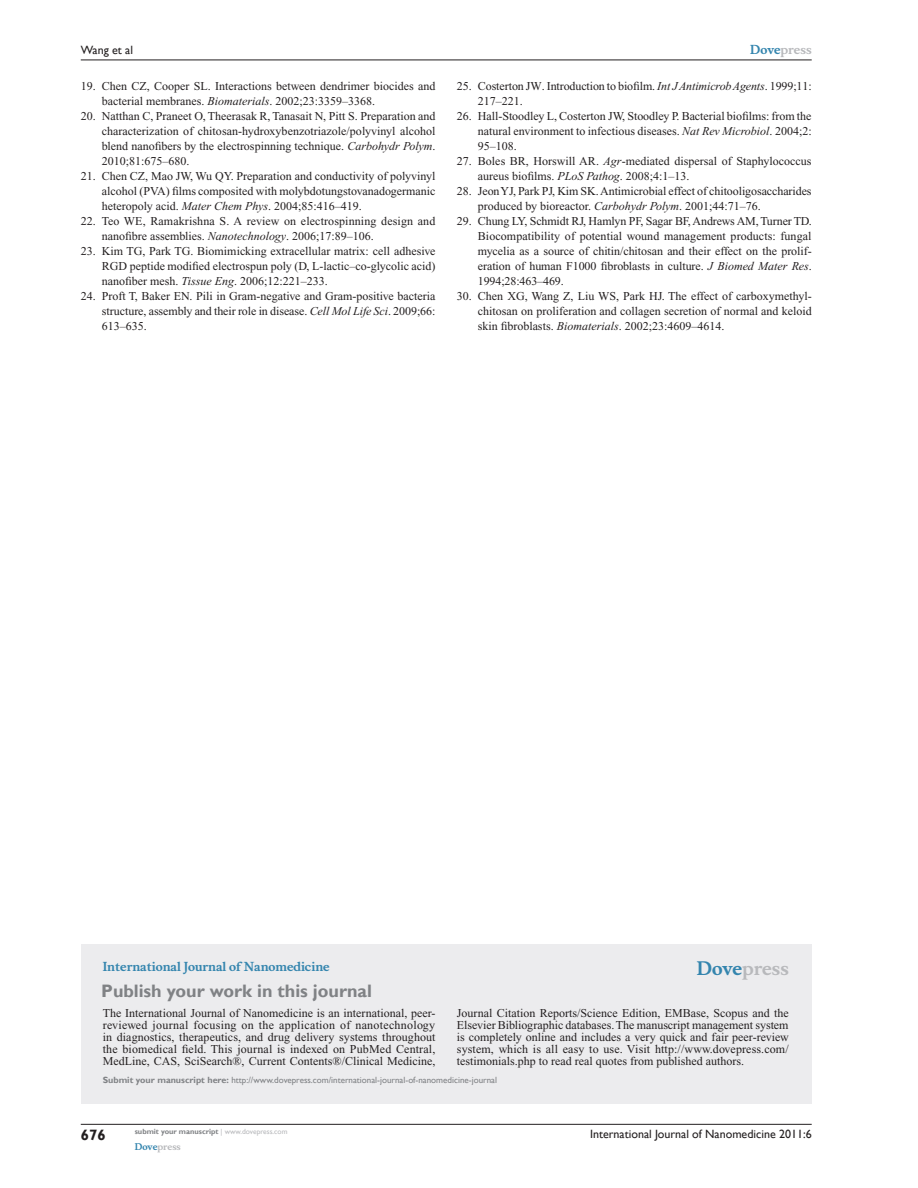
<style>
.page{position:relative;width:918px;height:1188px;background:#fff}
.page>*{position:absolute;margin:0;border:0;box-sizing:border-box;transform-origin:0 0}
.t1{font:700 18px "Gill Sans";color:#808285}
.t2{font:700 18px "Musee";color:#b8b9bc}
.t3{font:700 15px "Gill Sans";color:#231f20}
.t4{font:12px/15px "Times New Roman";color:#231f20;text-align:justify}
.t5{font:12px "Gill Sans";color:#231f20}
.t6{font:700 12px "Musee";color:#3485ae}
.t7{font:700 12px "Musee";color:#b8b9bc}
.t8{font:9px "Gill Sans";color:#808285}
.t9{font:700 9px "Musee";color:#b8b9bc}
.t10{font:700 7.5px "Gill Sans";color:#808285}
.s1{font-style:italic}
.s2{color:#3485ae}
.s3{font-weight:700}
.s4{font-weight:400;color:#b8b9bc}
</style>
<div class="page">
<div style="left:81px;top:944px;width:731px;height:159px;background:#ececee"></div>
<hr style="left:81px;top:1124px;width:731px;height:1px;background:#231f20">
<hr style="left:81px;top:60px;width:731px;height:1px;background:#231f20">
<p class="t5" style="left:81px;top:43px;width:54px">Wang et al</p>
<p class="t4" style="left:102px;top:79px;width:335px;text-indent:-21px">19. Chen CZ, Cooper SL. Interactions between dendrimer biocides and bacterial membranes. <span class="s1">Biomaterials</span>. 2002;23:3359–3368.</p>
<p class="t4" style="left:102px;top:109px;width:335px;text-indent:-21px">20. Natthan C, Praneet O, Theerasak R, Tanasait N, Pitt S. Preparation and characterization of chitosan-hydroxybenzotriazole/polyvinyl alcohol blend nanofibers by the electrospinning technique. <span class="s1">Carbohydr Polym</span>.<br>2010;81:675–680.</p>
<p class="t4" style="left:102px;top:169px;width:335px;text-indent:-21px">21. Chen CZ, Mao JW, Wu QY. Preparation and conductivity of polyvinyl alcohol (PVA) films composited with molybdotungstovanadogermanic heteropoly acid. <span class="s1">Mater Chem Phys</span>. 2004;85:416–419.</p>
<p class="t4" style="left:102px;top:214px;width:335px;text-indent:-21px">22. Teo WE, Ramakrishna S. A review on electrospinning design and nanofibre assemblies. <span class="s1">Nanotechnology</span>. 2006;17:89–106.</p>
<p class="t4" style="left:102px;top:244px;width:335px;text-indent:-21px">23. Kim TG, Park TG. Biomimicking extracellular matrix: cell adhesive RGD peptide modified electrospun poly (D, L-lactic–co-glycolic acid) nanofiber mesh. <span class="s1">Tissue Eng</span>. 2006;12:221–233.</p>
<p class="t4" style="left:102px;top:289px;width:335px;text-indent:-21px">24. Proft T, Baker EN. Pili in Gram-negative and Gram-positive bacteria structure, assembly and their role in disease. <span class="s1">Cell Mol Life Sci</span>. 2009;66:<br>613–635.</p>
<p class="t7" style="left:750px;top:43px;width:63px"><span class="s2">Dove</span>press</p>
<p class="t4" style="left:478px;top:79px;width:335px;text-indent:-21px">25. Costerton JW. Introduction to biofilm. <span class="s1">Int J Antimicrob Agents</span>. 1999;11:<br>217–221.</p>
<p class="t4" style="left:478px;top:109px;width:335px;text-indent:-21px">26. Hall-Stoodley L, Costerton JW, Stoodley P. Bacterial biofilms: from the natural environment to infectious diseases. <span class="s1">Nat Rev Microbiol</span>. 2004;2:<br>95–108.</p>
<p class="t4" style="left:478px;top:154px;width:335px;text-indent:-21px">27. Boles BR, Horswill AR. <span class="s1">Agr</span>-mediated dispersal of Staphylococcus aureus biofilms. <span class="s1">PLoS Pathog</span>. 2008;4:1–13.</p>
<p class="t4" style="left:478px;top:184px;width:335px;text-indent:-21px">28. Jeon YJ, Park PJ, Kim SK. Antimicrobial effect of chitooligosaccharides produced by bioreactor. <span class="s1">Carbohydr Polym</span>. 2001;44:71–76.</p>
<p class="t4" style="left:478px;top:214px;width:335px;text-indent:-21px">29. Chung LY, Schmidt RJ, Hamlyn PF, Sagar BF, Andrews AM, Turner TD.<br>Biocompatibility of potential wound management products: fungal mycelia as a source of chitin/chitosan and their effect on the prolif&shy;eration of human F1000 fibroblasts in culture. <span class="s1">J Biomed Mater Res</span>.<br>1994;28:463–469.</p>
<p class="t4" style="left:478px;top:289px;width:335px;text-indent:-21px">30. Chen XG, Wang Z, Liu WS, Park HJ. The effect of carboxymethyl&shy;chitosan on proliferation and collagen secretion of normal and keloid skin fibroblasts. <span class="s1">Biomaterials</span>. 2002;23:4609–4614.</p>
<p class="t6" style="left:103px;top:959px;width:228px">International Journal of Nanomedicine</p>
<h1 class="t1" style="left:101px;top:980px;width:272px">Publish your work in this journal</h1>
<h1 class="t2" style="left:697px;top:958px;width:94px"><span class="s2">Dove</span>press</h1>
<p class="t4" style="left:103px;top:1007px;width:334px;line-height:12px">The International Journal of Nanomedicine is an international, peer&shy;reviewed journal focusing on the application of nanotechnology in diagnostics, therapeutics, and drug delivery systems throughout the biomedical field. This journal is indexed on PubMed Central, MedLine, CAS, SciSearch®, Current Contents®/Clinical Medicine,</p>
<p class="t4" style="left:457px;top:1007px;width:333px;line-height:12px">Journal Citation Reports/Science Edition, EMBase, Scopus and the Elsevier Bibliographic databases. The manuscript management system is completely online and includes a very quick and fair peer-review system, which is all easy to use. Visit http://www.dovepress.com/ testimonials.php to read real quotes from published authors.</p>
<p class="t8" style="left:103px;top:1075px;width:396px"><span class="s3">Submit your manuscript here:</span> http://www.dovepress.com/international-journal-of-nanomedicine-journal</p>
<p class="t3" style="left:81px;top:1126px;width:26px">676</p>
<p class="t10" style="left:135px;top:1127px;width:154px">submit your manuscript <span class="s4">| www.dovepress.com</span></p>
<p class="t9" style="left:135px;top:1141px;width:48px"><span class="s2">Dove</span>press</p>
<p class="t5" style="left:590px;top:1127px;width:223px">International Journal of Nanomedicine 2011:6</p>
</div>
